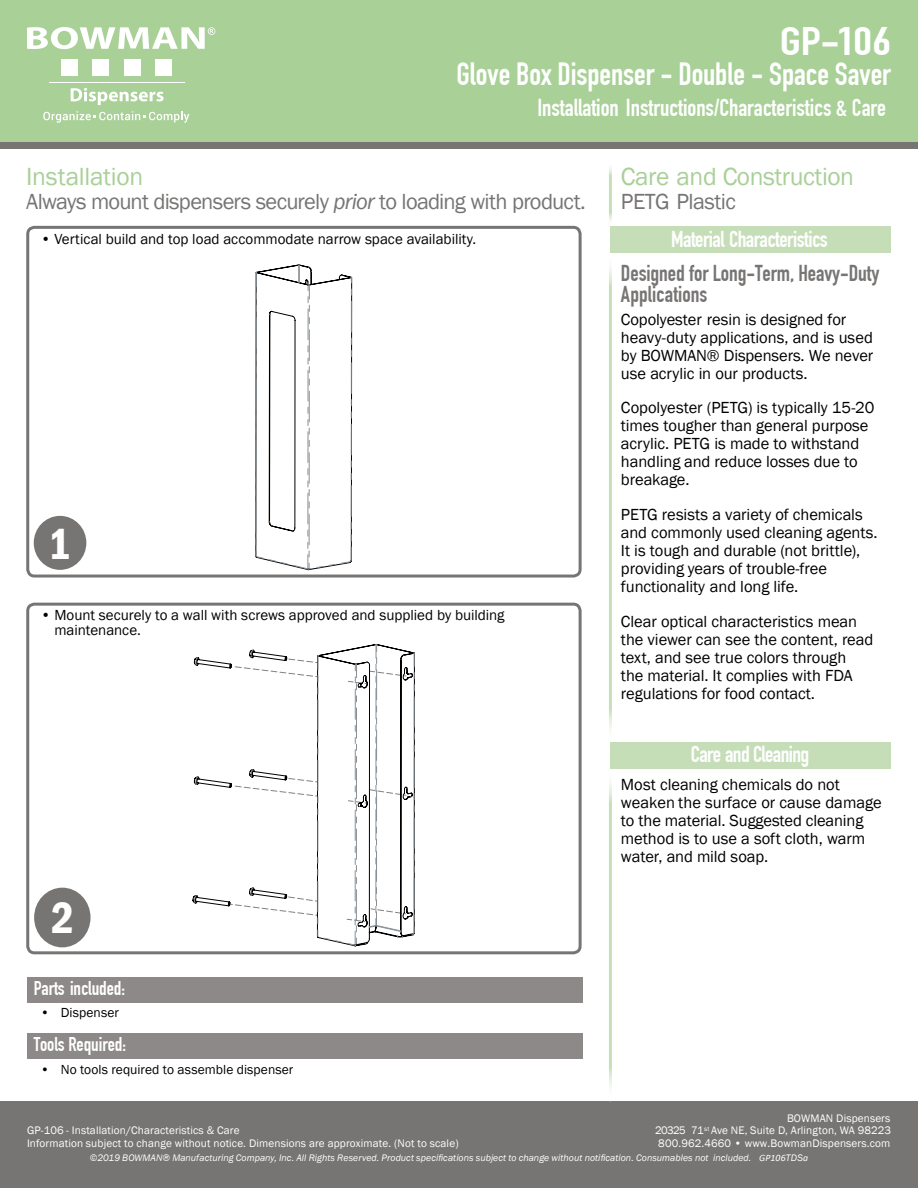
<style>
.page{position:relative;width:918px;height:1188px;background:#fff}
.page>*{position:absolute;margin:0;border:0;box-sizing:border-box;transform-origin:0 0}
.t1{font:600 condensed 45px "Franklin Gothic";color:#fff}
.t2{font:700 39px "DIN Condensed";color:#fff;scale:1.28 1}
.t3{font:700 31.5px "DIN Condensed";letter-spacing:-.005em;color:#fff}
.t4{font:25.5px "Franklin Gothic";letter-spacing:-.02em;color:#a8d097}
.t5{font:700 24px "DIN Condensed";color:#fff}
.t6{font:22.5px "Franklin Gothic";letter-spacing:-.035em;color:#777574}
.t7{font:700 22.5px/21px "DIN Condensed";letter-spacing:-.005em;color:#777574}
.t8{font:700 22.5px "DIN Condensed";letter-spacing:-.02em;color:#fff}
.t9{font:700 19.5px "DIN Condensed";letter-spacing:-.005em;color:#fff}
.t10{font:16.5px/18px "Franklin Gothic";letter-spacing:-.005em;color:#000}
.t11{font:15px/15px "Franklin Gothic";color:#000}
.t12{font:13.5px "Franklin Gothic";letter-spacing:.005em;color:#000}
.t13{font:11.25px/12.8px "Franklin Gothic";letter-spacing:.01em;color:#fff;text-align:justify}
.t14{font:italic 9.75px "Franklin Gothic";letter-spacing:.005em;color:#fff}
.t15{font:italic 9.75px "Calibri";letter-spacing:.005em;color:#fff}
.s1{font-style:italic}
.s2{font-family:"Franklin Gothic"}
</style>
<div class="page">
<div style="left:0;top:0;width:918px;height:148px;background:#777574"></div>
<div style="left:0;top:1101px;width:918px;height:87px;background:#777574"></div>
<div style="left:0;top:0;width:918px;height:142px;background:#a8d097"></div>
<div style="left:610px;top:226px;width:281px;height:27px;background:#c5deb8"></div>
<div style="left:610px;top:742px;width:281px;height:27px;background:#c5deb8"></div>
<div style="left:34px;top:888px;width:57px;height:59px;background:#777574;border-radius:50%"></div>
<div style="left:34px;top:516px;width:52px;height:54px;background:#777574;border-radius:50%"></div>
<div style="left:26px;top:226px;width:556px;height:352px;border:3px solid #777574;border-radius:7px"></div>
<div style="left:26px;top:603px;width:556px;height:351px;border:3px solid #777574;border-radius:7px"></div>
<svg style="left:27px;top:27px;width:188px;height:22px"></svg>
<div style="left:61px;top:60px;width:17px;height:16px;background:#fff"></div>
<div style="left:92px;top:60px;width:17px;height:16px;background:#fff"></div>
<div style="left:124px;top:60px;width:17px;height:16px;background:#fff"></div>
<div style="left:155px;top:60px;width:17px;height:16px;background:#fff"></div>
<hr style="left:49px;top:82px;width:135px;height:1px;background:#fff">
<svg style="left:71px;top:88px;width:93px;height:17px"></svg>
<svg style="left:43px;top:111px;width:146px;height:12px"></svg>
<svg style="left:193px;top:644px;width:222px;height:302px"></svg>
<svg style="left:255px;top:264px;width:97px;height:306px"></svg>
<div style="left:27px;top:977px;width:555px;height:26px;background:#8c8988"></div>
<div style="left:27px;top:1033px;width:555px;height:26px;background:#8c8988"></div>
<h2 class="t2" style="left:780px;top:27px;width:88px">GP-106</h2>
<h3 class="t3" style="left:456px;top:63px;width:436px">Glove Box Dispenser - Double - Space Saver</h3>
<h3 class="t5" style="left:537px;top:99px;width:350px">Installation Instructions/Characteristics &amp; Care</h3>
<h3 class="t4" style="left:26px;top:168px;width:119px">Installation</h3>
<h3 class="t6" style="left:26px;top:194px;width:561px">Always mount dispensers securely <span class="s1">prior</span> to loading with product.</h3>
<p class="t11" style="left:41px;top:233px;width:437px">ï Vertical build and top load accommodate narrow space availability.</p>
<h1 class="t1" style="left:48px;top:517px;width:24px">1</h1>
<p class="t11" style="left:54px;top:609px;width:452px;text-indent:-14px">ï Mount securely to a wall with screws approved and supplied by building maintenance.</p>
<h1 class="t1" style="left:51px;top:891px;width:24px">2</h1>
<p class="t9" style="left:34px;top:981px;width:93px">Parts included:</p>
<p class="t12" style="left:40px;top:1008px;width:80px">ï Dispenser</p>
<p class="t9" style="left:34px;top:1037px;width:94px">Tools Required:</p>
<p class="t12" style="left:40px;top:1064px;width:254px">ï No tools required to assemble dispenser</p>
<h3 class="t4" style="left:621px;top:168px;width:235px">Care and Construction</h3>
<h3 class="t6" style="left:621px;top:194px;width:117px">PETG Plastic</h3>
<h3 class="t8" style="left:671px;top:230px;width:158px">Material Characteristics</h3>
<h3 class="t7" style="left:621px;top:265px;width:260px">Designed for Long-Term, Heavy-Duty<br>Applications</h3>
<p class="t10" style="left:621px;top:312px;width:254px">Copolyester resin is designed for heavy-duty applications, and is used by BOWMANÆ Dispensers. We never use acrylic in our products.</p>
<p class="t10" style="left:621px;top:400px;width:255px">Copolyester (PETG) is typically 15-20 times tougher than general purpose acrylic. PETG is made to withstand handling and reduce losses due to breakage.</p>
<p class="t10" style="left:621px;top:507px;width:258px">PETG resists a variety of chemicals and commonly used cleaning agents.<br>It is tough and durable (not brittle), providing years of trouble-free functionality and long life.</p>
<p class="t10" style="left:621px;top:614px;width:254px">Clear optical characteristics mean the viewer can see the content, read text, and see true colors through<br>the material. It complies with FDA regulations for food contact.</p>
<h3 class="t8" style="left:691px;top:745px;width:120px">Care and Cleaning</h3>
<p class="t10" style="left:621px;top:777px;width:262px">Most cleaning chemicals do not weaken the surface or cause damage to the material. Suggested cleaning method is to use a soft cloth, warm water, and mild soap.</p>
<p class="t13" style="left:655px;top:1112px;width:237px;text-indent:132px">BOWMAN Dispensers 20325 71<sup>st</sup> Ave NE, Suite D, Arlington, WA 98223<br>800.962.4660 ï www.BowmanDispensers.com</p>
<p class="t14" style="left:90px;top:1152px;width:663px">©2019 BOWMAN® Manufacturing Company, Inc. All Rights Reserved. Product speci昀椀cations subject to change without noti昀椀cation. Consumables not included.</p>
<p class="t13" style="left:27px;top:1125px;width:433px">GP-106 - Installation/Characteristics &amp; Care<br>Information subject to change without notice. Dimensions are approximate. (Not to scale)</p>
<p class="t15" style="left:759px;top:1152px;width:51px">GP106<span class="s2">TDS</span>a</p>
</div>
